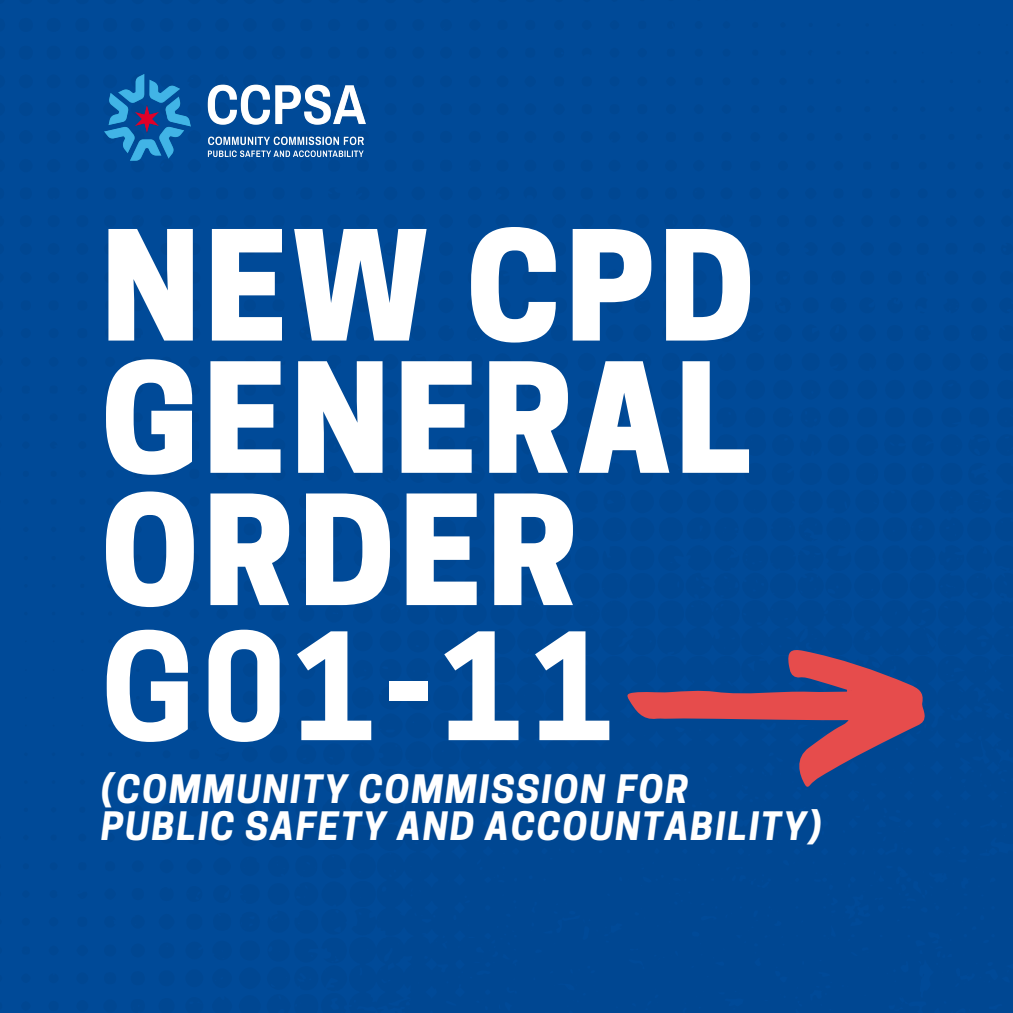
<style>
.page{position:relative;width:1013px;height:1013px;background:#fff}
.page>*{position:absolute;margin:0;border:0;box-sizing:border-box;transform-origin:0 0}
.t1{font:800 143px/132.2px "Cooper Hewitt";letter-spacing:.035em;color:#fff;text-align:justify}
.t2{font:700 139.25px "Cooper Hewitt";color:#fff}
.t3{font:italic 700 36.75px/36.5px "Cooper Hewitt";letter-spacing:.05em;color:#fff}
</style>
<div class="page">
<div style="left:0;top:0;width:1012px;height:1012px;background:#004a98"></div>
<svg style="left:620px;top:635px;width:310px;height:161px;background:#40487e"></svg>
<img style="left:101px;top:36px;width:283px;height:131px">
<p class="t1" style="left:101px;top:239px;width:655px">NEW CPD GENERAL ORDER</p>
<p class="t2" style="left:101px;top:635px;width:515px">G01-11</p>
<p class="t3" style="left:101px;top:775px;width:722px">(COMMUNITY COMMISSION FOR<br>PUBLIC SAFETY AND ACCOUNTABILITY)</p>
</div>
